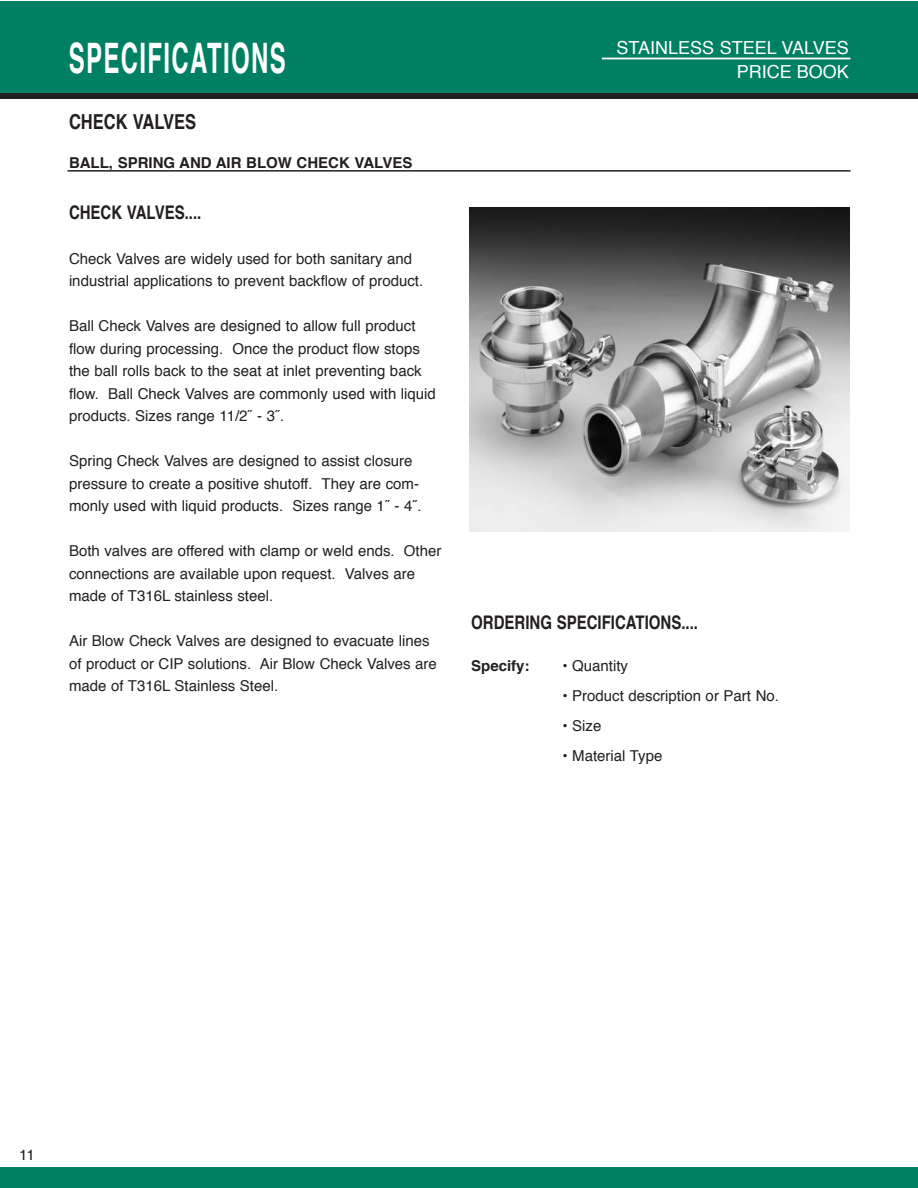
<style>
.page{position:relative;width:918px;height:1188px;background:#fff}
.page>*{position:absolute;margin:0;border:0;box-sizing:border-box;transform-origin:0 0}
.t1{font:700 42px "Helvetica";letter-spacing:.055em;color:#fff;scale:.57 1}
.t2{font:700 20.7px "Helvetica";color:#231f20;scale:.8 1}
.t3{font:700 18.75px "Helvetica";color:#231f20;scale:.8 1}
.t4{font:18px/24px "Helvetica";color:#fff;text-align:right}
.t5{font:15px/22.5px "Helvetica";color:#231f20}
.t6{font:700 15px "Helvetica";color:#231f20}
</style>
<div class="page">
<div style="left:0;top:2px;width:918px;height:97px;background:#008063"></div>
<div style="left:0;top:93px;width:918px;height:6px;background:#231f20"></div>
<hr style="left:602px;top:58px;width:248px;height:1px;background:#fff">
<div style="left:0;top:1167px;width:918px;height:21px;background:#008063"></div>
<img style="left:470px;top:207px;width:379px;height:324px">
<hr style="left:68px;top:170px;width:782px;height:2px;background:#231f20">
<h1 class="t1" style="left:69px;top:41px;width:382px">SPECIFICATIONS</h1>
<p class="t4" style="left:616px;top:37px;width:234px">STAINLESS STEEL VALVES<br>PRICE BOOK</p>
<h2 class="t2" style="left:69px;top:113px;width:161px">CHECK VALVES</h2>
<p class="t6" style="left:69px;top:156px;width:345px">BALL, SPRING AND AIR BLOW CHECK VALVES</p>
<p class="t3" style="left:69px;top:204px;width:167px">CHECK VALVES....</p>
<p class="t5" style="left:69px;top:248px;width:356px">Check Valves are widely used for both sanitary and industrial applications to prevent backflow of product.</p>
<p class="t5" style="left:69px;top:316px;width:368px">Ball Check Valves are designed to allow full product flow during processing. Once the product flow stops the ball rolls back to the seat at inlet preventing back flow. Ball Check Valves are commonly used with liquid products. Sizes range 11/2˝ - 3˝.</p>
<p class="t5" style="left:69px;top:451px;width:354px">Spring Check Valves are designed to assist closure pressure to create a positive shutoff. They are com&shy;monly used with liquid products. Sizes range 1˝ - 4˝.</p>
<p class="t5" style="left:69px;top:541px;width:374px">Both valves are offered with clamp or weld ends. Other connections are available upon request. Valves are made of T316L stainless steel.</p>
<p class="t5" style="left:69px;top:631px;width:369px">Air Blow Check Valves are designed to evacuate lines of product or CIP solutions. Air Blow Check Valves are made of T316L Stainless Steel.</p>
<p class="t3" style="left:471px;top:615px;width:285px">ORDERING SPECIFICATIONS....</p>
<p class="t6" style="left:471px;top:660px;width:60px">Specify:</p>
<p class="t5" style="left:562px;top:656px;width:67px">• Quantity</p>
<p class="t5" style="left:562px;top:686px;width:218px">• Product description or Part No.</p>
<p class="t5" style="left:562px;top:716px;width:41px">• Size</p>
<p class="t5" style="left:562px;top:746px;width:102px">• Material Type</p>
<p class="t5" style="left:19px;top:1144px;width:17px">11</p>
</div>
